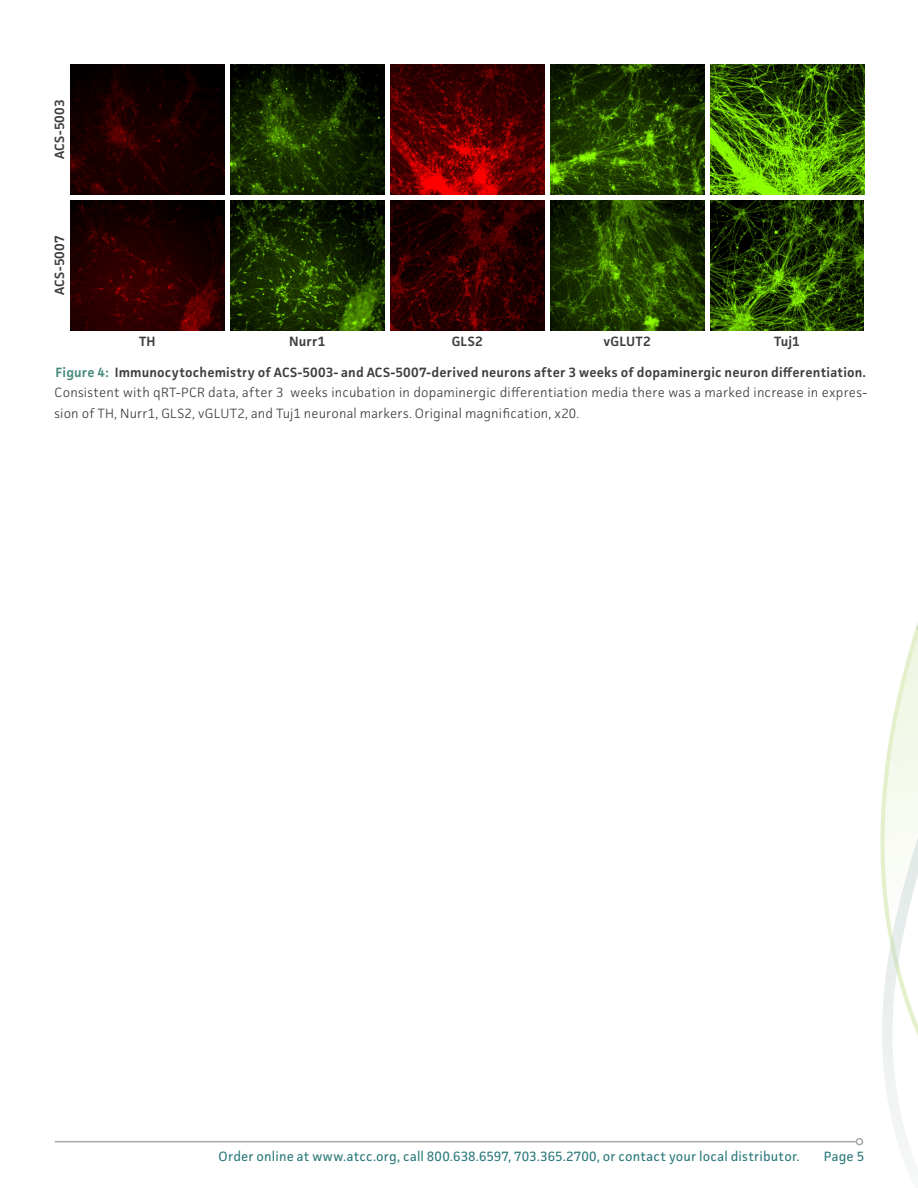
<style>
.page{position:relative;width:918px;height:1188px;background:#fff}
.page>*{position:absolute;margin:0;border:0;box-sizing:border-box;transform-origin:0 0}
.t1{font:300 13.5px/20.2px "Facit";letter-spacing:.01em;color:#3e3e3f;text-align:justify}
.t2{font:13.5px "Facit";letter-spacing:.01em;color:#2c797c}
.t3{font:600 13.5px "Facit";letter-spacing:.01em;color:#3e3e3f}
.s1{font-weight:600;color:#468a7b}
.s2{font-weight:600}
</style>
<div class="page">
<hr style="left:55px;top:1141px;width:801px;height:1px;background:#a7a8aa">
<img style="left:70px;top:64px;width:154px;height:130px">
<img style="left:230px;top:64px;width:154px;height:130px">
<img style="left:390px;top:64px;width:154px;height:130px">
<img style="left:550px;top:64px;width:154px;height:130px">
<img style="left:710px;top:64px;width:154px;height:130px">
<img style="left:70px;top:200px;width:154px;height:130px">
<img style="left:230px;top:200px;width:154px;height:130px">
<img style="left:390px;top:200px;width:154px;height:130px">
<img style="left:550px;top:200px;width:154px;height:130px">
<img style="left:710px;top:200px;width:154px;height:130px">
<svg style="left:811px;top:623px;width:107px;height:535px"></svg>
<p class="t3" style="left:51px;top:159px;width:61px;rotate:-90deg">ACS-5003</p>
<p class="t3" style="left:51px;top:295px;width:61px;rotate:-90deg">ACS-5007</p>
<p class="t3" style="left:139px;top:333px;width:18px">TH</p>
<p class="t3" style="left:289px;top:333px;width:38px">Nurr1</p>
<p class="t3" style="left:603px;top:333px;width:49px">vGLUT2</p>
<p class="t3" style="left:774px;top:333px;width:27px">Tuj1</p>
<p class="t1" style="left:54px;top:362px;width:814px"><span class="s1">Figure 4:</span> <span class="s2">Immunocytochemistry of ACS-5003- and ACS-5007-derived neurons after 3 weeks of dopaminergic neuron differentiation.<br></span>Consistent with qRT-PCR data, after 3 weeks incubation in dopaminergic differentiation media there was a marked increase in expres&shy;sion of TH, Nurr1, GLS2, vGLUT2, and Tuj1 neuronal markers. Original magnification, x20.</p>
<p class="t3" style="left:452px;top:333px;width:32px">GLS2</p>
<p class="t2" style="left:219px;top:1148px;width:583px">Order online at www.atcc.org, call 800.638.6597, 703.365.2700, or contact your local distributor.</p>
<p class="t2" style="left:824px;top:1148px;width:42px">Page 5</p>
</div>
